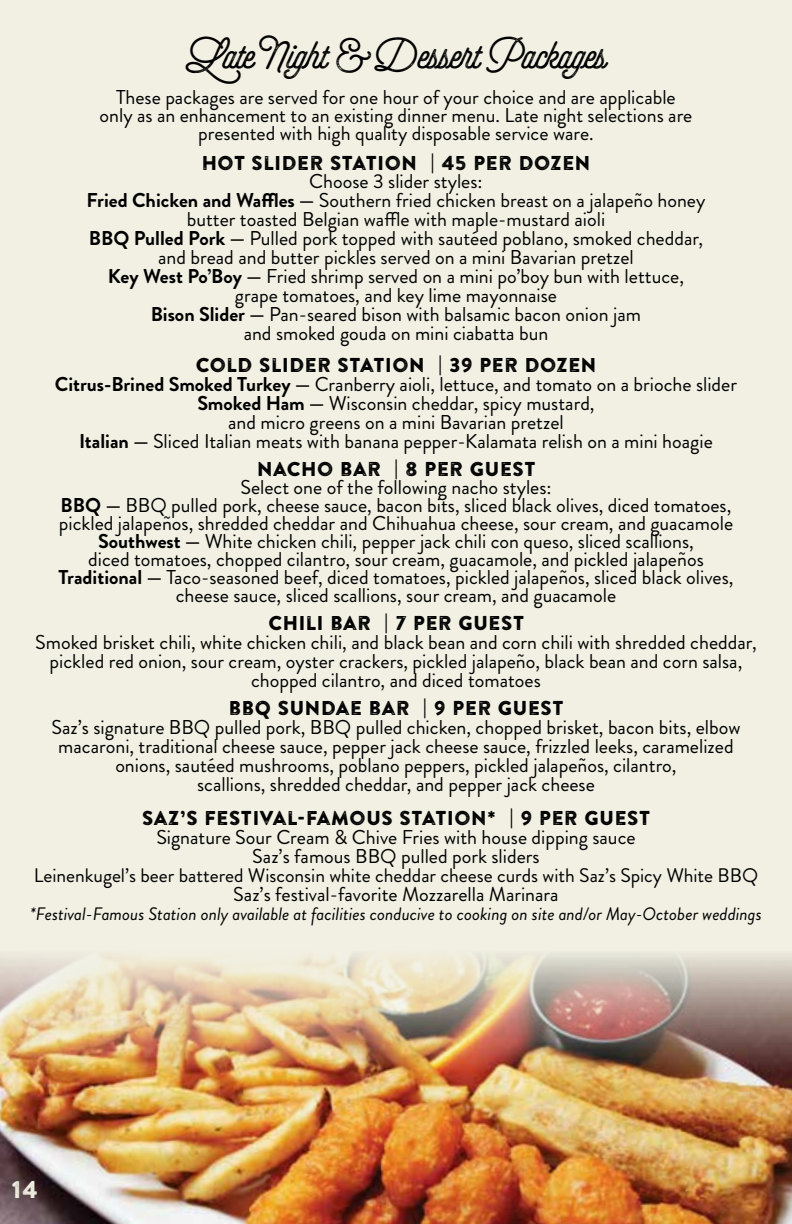
<style>
.page{position:relative;width:792px;height:1224px;background:#fff}
.page>*{position:absolute;margin:0;border:0;box-sizing:border-box;transform-origin:0 0}
.t1{font:44px "Selfie Printed";color:#000}
.t2{font:24px "Brandon Printed One";color:#f1f0e3}
.t3{font:20px/19px "Brandon Grotesque";color:#000;text-align:center}
.t4{font:20px "Brandon Printed One";color:#000}
.t5{font:19.6px "Brandon Grotesque";color:#000}
.t6{font:italic 18px "Brandon Grotesque";color:#000}
.s1{font-weight:700}
</style>
<div class="page">
<div style="left:0;top:0;width:792px;height:950px;background:#f1f0e3"></div>
<img style="left:0;top:950px;width:792px;height:274px">
<h1 class="t1" style="left:185px;top:27px;width:423px">Late Night &amp; Dessert Packages</h1>
<p class="t3" style="left:100px;top:88px;width:594px;line-height:18px">These packages are served for one hour of your choice and are applicable only as an enhancement to an existing dinner menu. Late night selections are presented with high quality disposable service ware.</p>
<p class="t4" style="left:201px;top:150px;width:391px">HOT SLIDER STATION | 45 PER DOZEN</p>
<p class="t3" style="left:87px;top:172px;width:620px">Choose 3 slider styles:<br><span class="s1">Fried Chicken and Waffles —</span> Southern fried chicken breast on a jalapeño honey butter toasted Belgian waffle with maple-mustard aioli<br><span class="s1">BBQ Pulled Pork —</span> Pulled pork topped with sautéed poblano, smoked cheddar, and bread and butter pickles served on a mini Bavarian pretzel<br><span class="s1">Key West Po’Boy —</span> Fried shrimp served on a mini po’boy bun with lettuce, grape tomatoes, and key lime mayonnaise<br><span class="s1">Bison Slider —</span> Pan-seared bison with balsamic bacon onion jam<br>and smoked gouda on mini ciabatta bun</p>
<p class="t4" style="left:195px;top:352px;width:403px">COLD SLIDER STATION | 39 PER DOZEN</p>
<p class="t3" style="left:55px;top:375px;width:684px"><span class="s1">Citrus-Brined Smoked Turkey —</span> Cranberry aioli, lettuce, and tomato on a brioche slider <span class="s1">Smoked Ham —</span> Wisconsin cheddar, spicy mustard,<br>and micro greens on a mini Bavarian pretzel<br><span class="s1">Italian —</span> Sliced Italian meats with banana pepper-Kalamata relish on a mini hoagie</p>
<p class="t4" style="left:257px;top:456px;width:281px">NACHO BAR | 8 PER GUEST</p>
<p class="t3" style="left:58px;top:478px;width:677px;line-height:18px">Select one of the following nacho styles:<br><span class="s1">BBQ —</span> BBQ pulled pork, cheese sauce, bacon bits, sliced black olives, diced tomatoes, pickled jalapeños, shredded cheddar and Chihuahua cheese, sour cream, and guacamole <span class="s1">Southwest —</span> White chicken chili, pepper jack chili con queso, sliced scallions,<br>diced tomatoes, chopped cilantro, sour cream, guacamole, and pickled jalapeños <span class="s1">Traditional —</span> Taco-seasoned beef, diced tomatoes, pickled jalapeños, sliced black olives, cheese sauce, sliced scallions, sour cream, and guacamole</p>
<p class="t4" style="left:268px;top:610px;width:258px">CHILI BAR | 7 PER GUEST</p>
<p class="t3" style="left:35px;top:633px;width:723px">Smoked brisket chili, white chicken chili, and black bean and corn chili with shredded cheddar, pickled red onion, sour cream, oyster crackers, pickled jalapeño, black bean and corn salsa, chopped cilantro, and diced tomatoes</p>
<p class="t4" style="left:229px;top:695px;width:337px">BBQ SUNDAE BAR | 9 PER GUEST</p>
<p class="t3" style="left:51px;top:718px;width:691px">Saz’s signature BBQ pulled pork, BBQ pulled chicken, chopped brisket, bacon bits, elbow macaroni, traditional cheese sauce, pepper jack cheese sauce, frizzled leeks, caramelized onions, sautéed mushrooms, poblano peppers, pickled jalapeños, cilantro,<br>scallions, shredded cheddar, and pepper jack cheese</p>
<p class="t4" style="left:142px;top:805px;width:510px">SAZ’S FESTIVAL-FAMOUS STATION* | 9 PER GUEST</p>
<p class="t3" style="left:156px;top:828px;width:481px">Signature Sour Cream &amp; Chive Fries with house dipping sauce<br>Saz’s famous BBQ pulled pork sliders</p>
<p class="t5" style="left:34px;top:862px;width:726px">Leinenkugel’s beer battered Wisconsin white cheddar cheese curds with Saz’s Spicy White BBQ</p>
<p class="t3" style="left:233px;top:885px;width:327px">Saz’s festival-favorite Mozzarella Marinara</p>
<p class="t6" style="left:30px;top:901px;width:733px">*Festival-Famous Station only available at facilities conducive to cooking on site and/or May-October weddings</p>
<p class="t2" style="left:12px;top:1174px;width:28px">14</p>
</div>
